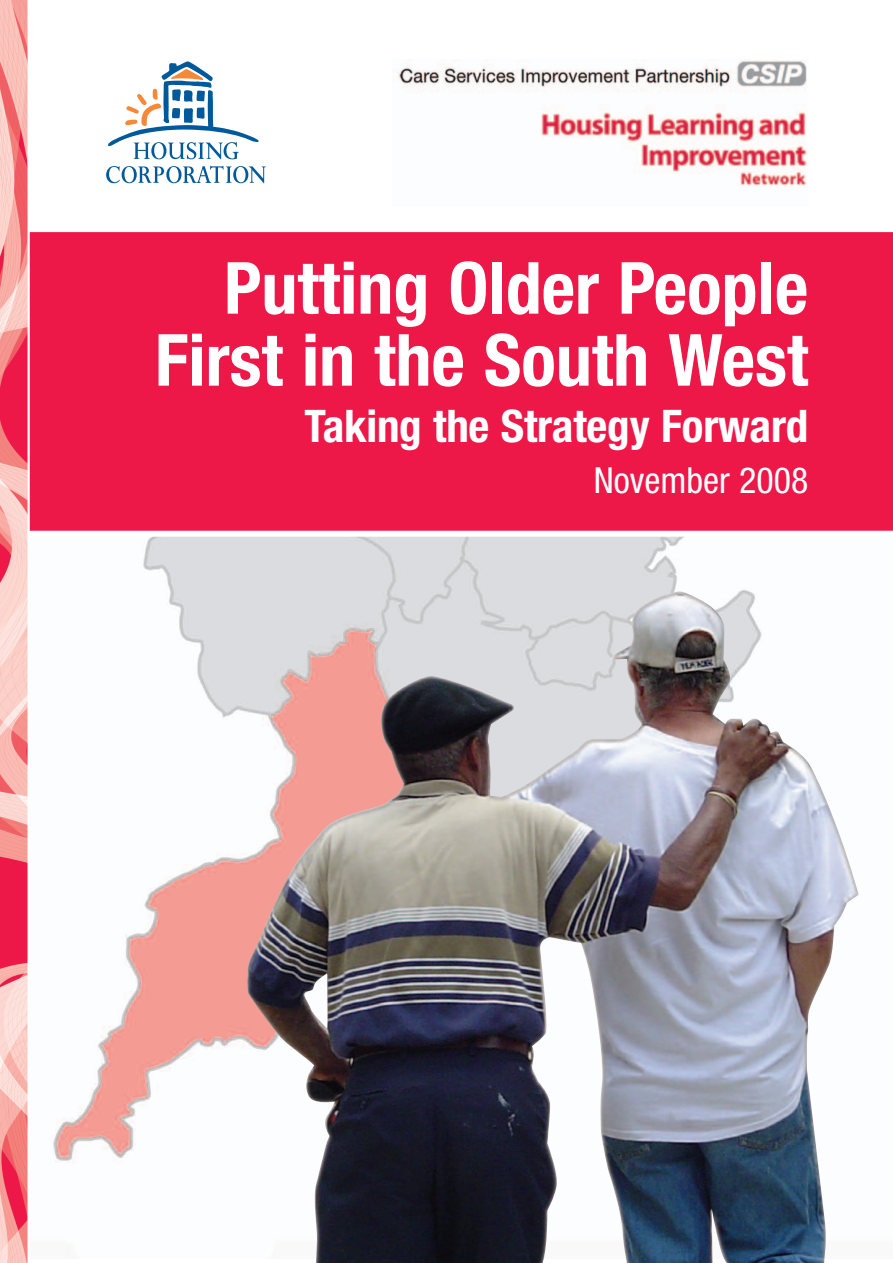
<style>
.page{position:relative;width:893px;height:1263px;background:#fff}
.page>*{position:absolute;margin:0;border:0;box-sizing:border-box;transform-origin:0 0}
.t1{font:700 condensed 72px/72px "Helvetica Neue";color:#fff;text-align:right}
.t2{font:700 condensed 45px "Helvetica Neue";letter-spacing:-.005em;color:#fff}
.t3{font:condensed 36px "Helvetica Neue";color:#fff}
</style>
<div class="page">
<img style="left:53px;top:537px;width:806px;height:626px">
<img style="left:246px;top:591px;width:612px;height:672px">
<div style="left:30px;top:232px;width:862px;height:305px;background:#ed1748"></div>
<svg style="left:0;top:0;width:30px;height:1263px;background:#f69a9f"></svg>
<svg style="left:106px;top:166px;width:160px;height:17px"></svg>
<svg style="left:108px;top:61px;width:151px;height:98px"></svg>
<img style="left:397px;top:60px;width:410px;height:126px">
<p class="t1" style="left:155px;top:258px;width:654px">Putting Older People<br>First in the South West</p>
<p class="t2" style="left:304px;top:410px;width:505px">Taking the Strategy Forward</p>
<p class="t3" style="left:593px;top:468px;width:216px">November 2008</p>
</div>
